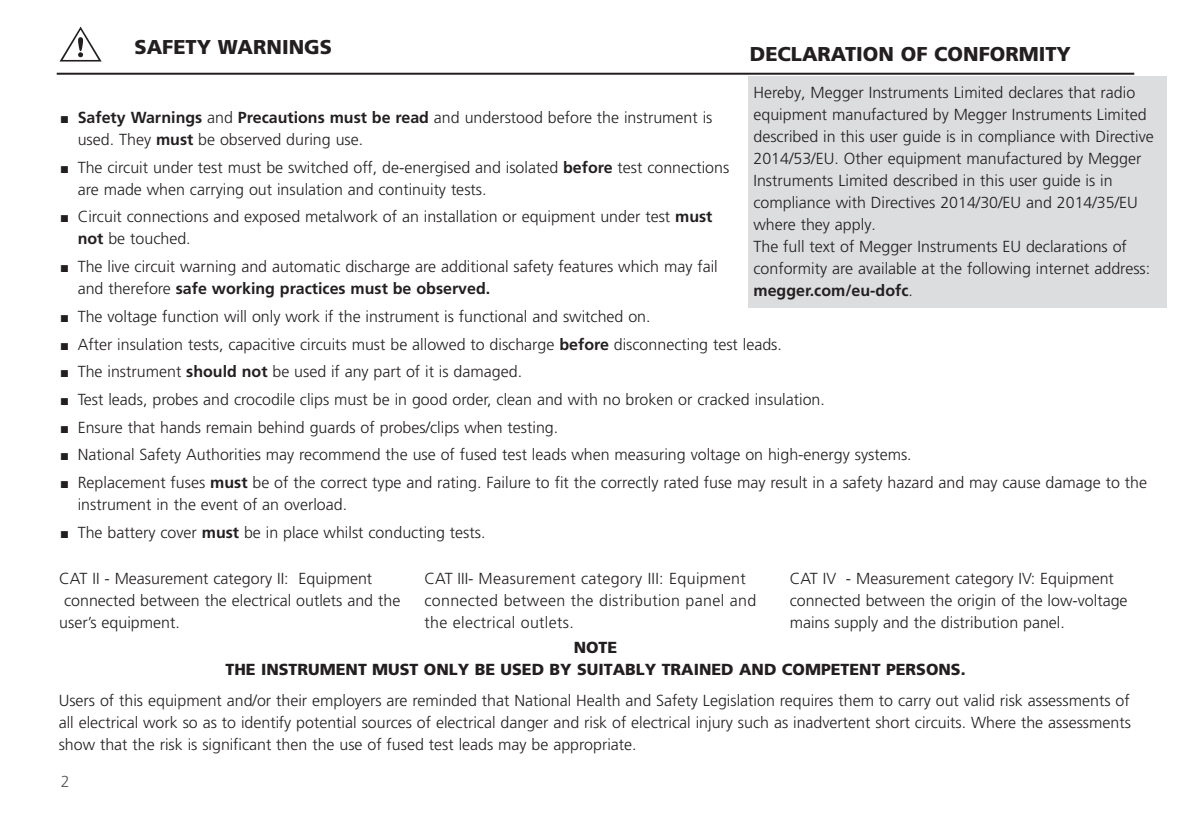
<style>
.page{position:relative;width:1191px;height:828px;background:#fff}
.page>*{position:absolute;margin:0;border:0;box-sizing:border-box;transform-origin:0 0}
.t1{font:900 20px "Frutiger LT Pro";color:#231f20}
.t2{font:300 16px/22px "Frutiger LT Pro";color:#231f20}
.t3{font:300 16px/22px "Frutiger LT Pro";letter-spacing:.02em;color:#231f20}
.t4{font:900 16px/22px "Frutiger LT Pro";color:#231f20;text-align:center}
.t5{font:300 16px "Frutiger LT Pro";color:#57585a}
.s1{font-weight:700}
</style>
<div class="page">
<hr style="left:57px;top:73px;width:1077px;height:2px;background:#231f20">
<div style="left:748px;top:77px;width:418px;height:231px;background:#dcdddf"></div>
<p class="t1" style="left:134px;top:35px;width:199px">SAFETY WARNINGS</p>
<p class="t1" style="left:750px;top:42px;width:323px">DECLARATION OF CONFORMITY</p>
<p class="t2" style="left:753px;top:81px;width:402px">Hereby, Megger Instruments Limited declares that radio equipment manufactured by Megger Instruments Limited described in this user guide is in compliance with Directive 2014/53/EU. Other equipment manufactured by Megger Instruments Limited described in this user guide is in compliance with Directives 2014/30/EU and 2014/35/EU where they apply.<br>The full text of Megger Instruments EU declarations of conformity are available at the following internet address: <span class="s1">megger.com/eu-dofc</span>.</p>
<p class="t2" style="left:78px;top:107px;width:636px;text-indent:-17px">■ <span class="s1">Safety Warnings</span> and <span class="s1">Precautions must be read</span> and understood before the instrument is used. They <span class="s1">must</span> be observed during use.</p>
<p class="t2" style="left:78px;top:156px;width:653px;text-indent:-17px">■ The circuit under test must be switched off, de-energised and isolated <span class="s1">before</span> test connections are made when carrying out insulation and continuity tests.</p>
<p class="t2" style="left:78px;top:206px;width:636px;text-indent:-17px">■ Circuit connections and exposed metalwork of an installation or equipment under test <span class="s1">must not</span> be touched.</p>
<p class="t2" style="left:78px;top:256px;width:641px;text-indent:-17px">■ The live circuit warning and automatic discharge are additional safety features which may fail and therefore <span class="s1">safe working practices must be observed.</span></p>
<p class="t2" style="left:61px;top:305px;width:591px">■ The voltage function will only work if the instrument is functional and switched on.</p>
<p class="t2" style="left:61px;top:333px;width:722px">■ After insulation tests, capacitive circuits must be allowed to discharge <span class="s1">before</span> disconnecting test leads.</p>
<p class="t2" style="left:61px;top:361px;width:463px">■ The instrument <span class="s1">should not</span> be used if any part of it is damaged.</p>
<p class="t2" style="left:61px;top:388px;width:765px">■ Test leads, probes and crocodile clips must be in good order, clean and with no broken or cracked insulation.</p>
<p class="t2" style="left:61px;top:416px;width:499px">■ Ensure that hands remain behind guards of probes/clips when testing.</p>
<p class="t2" style="left:61px;top:444px;width:852px">■ National Safety Authorities may recommend the use of fused test leads when measuring voltage on high-energy systems.</p>
<p class="t2" style="left:78px;top:471px;width:1070px;text-indent:-17px">■ Replacement fuses <span class="s1">must</span> be of the correct type and rating. Failure to fit the correctly rated fuse may result in a safety hazard and may cause damage to the instrument in the event of an overload.</p>
<p class="t2" style="left:61px;top:521px;width:426px">■ The battery cover <span class="s1">must</span> be in place whilst conducting tests.</p>
<p class="t2" style="left:59px;top:567px;width:314px">CAT II - Measurement category II: Equipment</p>
<p class="t2" style="left:64px;top:589px;width:338px">connected between the electrical outlets and the</p>
<p class="t2" style="left:59px;top:611px;width:122px">user’s equipment.</p>
<p class="t3" style="left:424px;top:567px;width:333px">CAT III- Measurement category III: Equipment connected between the distribution panel and the electrical outlets.</p>
<p class="t2" style="left:789px;top:567px;width:339px">CAT IV - Measurement category IV: Equipment connected between the origin of the low-voltage mains supply and the distribution panel.</p>
<p class="t4" style="left:225px;top:637px;width:741px">NOTE<br>THE INSTRUMENT MUST ONLY BE USED BY SUITABLY TRAINED AND COMPETENT PERSONS.</p>
<p class="t2" style="left:59px;top:689px;width:1073px;text-align:justify">Users of this equipment and/or their employers are reminded that National Health and Safety Legislation requires them to carry out valid risk assessments of all electrical work so as to identify potential sources of electrical danger and risk of electrical injury such as inadvertent short circuits. Where the assessments show that the risk is significant then the use of fused test leads may be appropriate.</p>
<p class="t5" style="left:61px;top:772px;width:10px">2</p>
</div>
